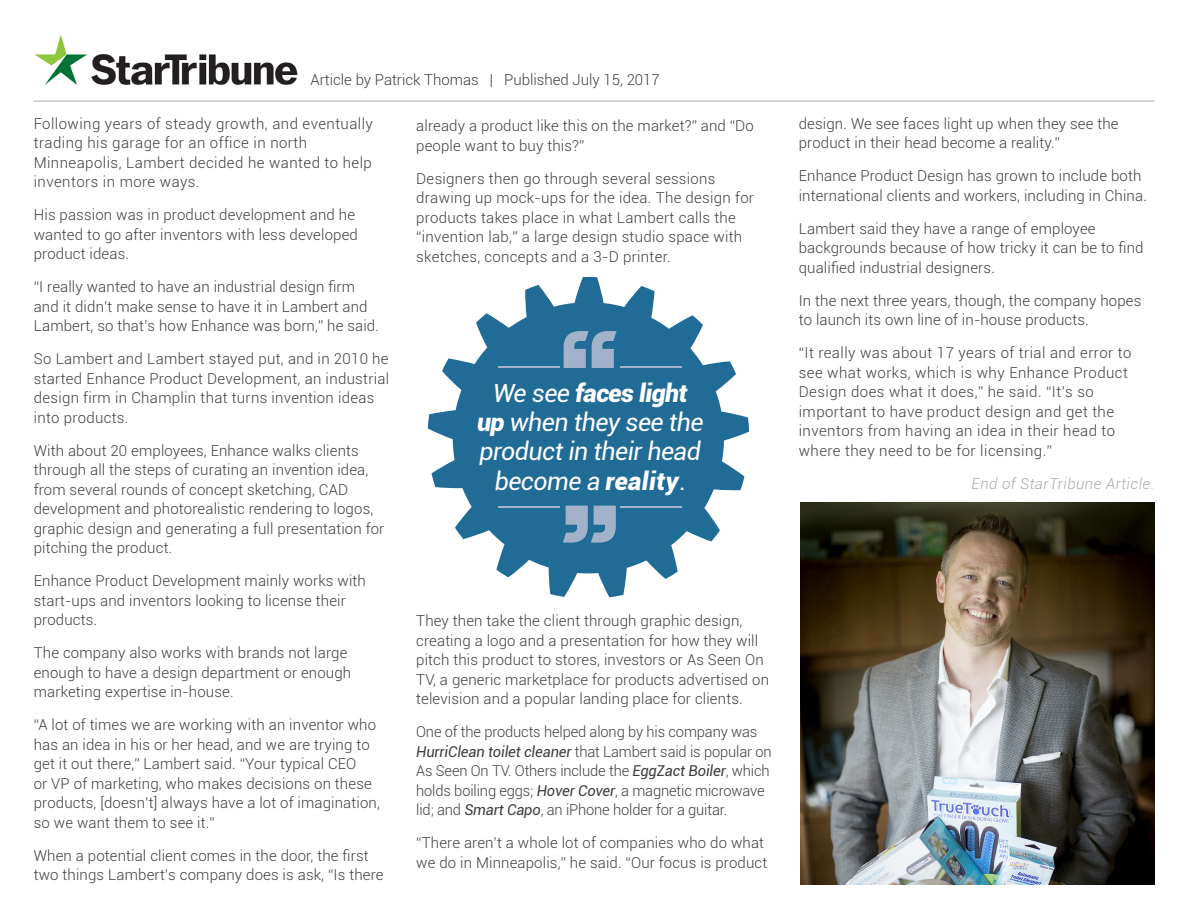
<style>
.page{position:relative;width:1188px;height:918px;background:#fff}
.page>*{position:absolute;margin:0;border:0;box-sizing:border-box;transform-origin:0 0}
.t1{font:italic 24.9px/29.4px "Roboto";letter-spacing:-.02em;color:#fff;text-align:center}
.t2{font:300 15px/19.5px "Roboto";letter-spacing:.01em;color:#3e3e3f}
.t3{font:300 15px/19.5px "Roboto";letter-spacing:.03em;color:#3e3e3f}
.t4{font:300 15px/19.5px "Roboto";letter-spacing:-.01em;color:#3e3e3f}
.t5{font:italic 300 15px "Roboto";letter-spacing:.03em;color:#a8a9ad}
.s1{font-weight:900}
.s2{font-style:normal}
.s3{font-weight:400;font-style:italic}
</style>
<div class="page">
<img style="left:800px;top:502px;width:355px;height:383px">
<img style="left:34px;top:34px;width:263px;height:51px">
<hr style="left:34px;top:101px;width:1120px;height:1px;background:#a8a9ad">
<svg style="left:428px;top:277px;width:321px;height:320px;fill:#216b97"></svg>
<svg style="left:564px;top:331px;width:53px;height:37px;background:#7c9dbb"></svg>
<svg style="left:563px;top:506px;width:53px;height:37px;background:#7c9dbb"></svg>
<hr style="left:498px;top:366px;width:61px;height:2px;background:#a2b2cb">
<hr style="left:498px;top:506px;width:61px;height:2px;background:#a2b2cb">
<hr style="left:621px;top:366px;width:61px;height:2px;background:#a2b2cb">
<hr style="left:621px;top:506px;width:61px;height:2px;background:#a2b2cb">
<p class="t2" style="left:310px;top:69px;width:351px">Article by Patrick Thomas | Published July 15, 2017</p>
<p class="t3" style="left:34px;top:113px;width:341px">Following years of steady growth, and eventually trading his garage for an office in north Minneapolis, Lambert decided he wanted to help inventors in more ways.</p>
<p class="t2" style="left:34px;top:205px;width:326px">His passion was in product development and he wanted to go after inventors with less developed product ideas.</p>
<p class="t2" style="left:34px;top:277px;width:347px">“I really wanted to have an industrial design firm and it didn’t make sense to have it in Lambert and<br>Lambert, so that’s how Enhance was born,” he said.</p>
<p class="t2" style="left:34px;top:349px;width:357px">So Lambert and Lambert stayed put, and in 2010 he started Enhance Product Development, an industrial design firm in Champlin that turns invention ideas into products.</p>
<p class="t2" style="left:34px;top:440px;width:352px">With about 20 employees, Enhance walks clients through all the steps of curating an invention idea, from several rounds of concept sketching, CAD development and photorealistic rendering to logos, graphic design and generating a full presentation for pitching the product.</p>
<p class="t2" style="left:34px;top:571px;width:334px">Enhance Product Development mainly works with start-ups and inventors looking to license their products.</p>
<p class="t2" style="left:34px;top:643px;width:319px">The company also works with brands not large enough to have a design department or enough marketing expertise in-house.</p>
<p class="t2" style="left:34px;top:715px;width:348px">“A lot of times we are working with an inventor who has an idea in his or her head, and we are trying to get it out there,” Lambert said. “Your typical CEO<br>or VP of marketing, who makes decisions on these products, [doesn’t] always have a lot of imagination, so we want them to see it.”</p>
<p class="t2" style="left:34px;top:845px;width:351px">When a potential client comes in the door, the first two things Lambert’s company does is ask, “Is there</p>
<p class="t2" style="left:416px;top:116px;width:339px">already a product like this on the market?” and “Do people want to buy this?”</p>
<p class="t2" style="left:416px;top:168px;width:339px">Designers then go through several sessions drawing up mock-ups for the idea. The design for products takes place in what Lambert calls the “invention lab,” a large design studio space with sketches, concepts and a 3-D printer.</p>
<p class="t1" style="left:477px;top:377px;width:228px">We see <span class="s1">faces light up</span> when they see the product in their head become a <span class="s1">reality</span><span class="s2">.</span></p>
<p class="t2" style="left:416px;top:611px;width:354px">They then take the client through graphic design, creating a logo and a presentation for how they will pitch this product to stores, investors or As Seen On TV, a generic marketplace for products advertised on television and a popular landing place for clients.</p>
<p class="t4" style="left:416px;top:722px;width:357px">One of the products helped along by his company was <span class="s3">HurriClean toilet cleaner</span> that Lambert said is popular on As Seen On TV. Others include the <span class="s3">EggZact Boiler</span>, which holds boiling eggs; <span class="s3">Hover Cover</span>, a magnetic microwave lid; and <span class="s3">Smart Capo</span>, an iPhone holder for a guitar.</p>
<p class="t2" style="left:416px;top:833px;width:353px">“There aren’t a whole lot of companies who do what we do in Minneapolis,” he said. “Our focus is product</p>
<p class="t2" style="left:799px;top:113px;width:321px">design. We see faces light up when they see the product in their head become a reality.”</p>
<p class="t2" style="left:799px;top:166px;width:350px">Enhance Product Design has grown to include both international clients and workers, including in China.</p>
<p class="t2" style="left:799px;top:218px;width:346px">Lambert said they have a range of employee backgrounds because of how tricky it can be to find qualified industrial designers.</p>
<p class="t2" style="left:799px;top:290px;width:344px">In the next three years, though, the company hopes to launch its own line of in-house products.</p>
<p class="t3" style="left:799px;top:343px;width:334px">“It really was about 17 years of trial and error to see what works, which is why Enhance Product Design does what it does,” he said. “It’s so important to have product design and get the inventors from having an idea in their head to where they need to be for licensing.”</p>
<p class="t5" style="left:972px;top:473px;width:184px">End of StarTribune Article.</p>
</div>
